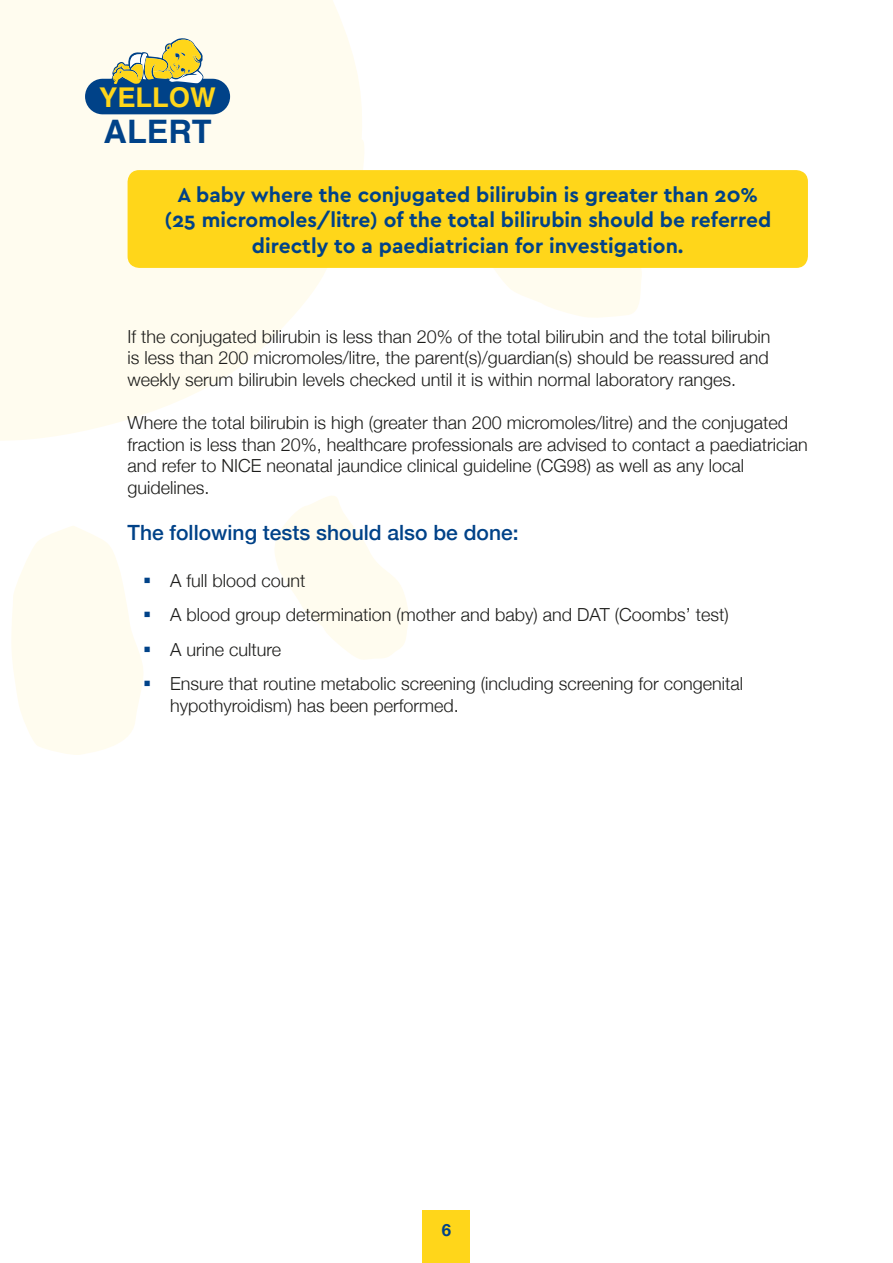
<style>
.page{position:relative;width:893px;height:1263px;background:#fff}
.page>*{position:absolute;margin:0;border:0;box-sizing:border-box;transform-origin:0 0}
.t1{font:700 32.4px "Helvetica";color:#004288}
.t2{font:700 27.3px "Helvetica";color:#ffd61a}
.t3{font:700 21px/25.2px "Cera Basic";color:#004288;text-align:center}
.t4{font:500 21px "Helvetica Neue";color:#004288}
.t5{font:300 18px/21.6px "Helvetica Neue";color:#1d1d1b}
.t6{font:700 16.8px "Helvetica Neue";color:#004288}
.s1{color:#004288}
</style>
<div class="page">
<div style="left:423px;top:1210px;width:47px;height:53px;background:#ffd61a"></div>
<svg style="left:0;top:81px;width:364px;height:360px;fill:#fffcef"></svg>
<svg style="left:494px;top:268px;width:148px;height:50px"></svg>
<svg style="left:275px;top:496px;width:134px;height:164px"></svg>
<svg style="left:11px;top:526px;width:132px;height:229px"></svg>
<div style="left:0;top:0;width:358px;height:274px;background:#fffcef"></div>
<svg style="left:85px;top:38px;width:145px;height:76px"></svg>
<div style="left:128px;top:170px;width:680px;height:98px;background:#ffd61a;border-radius:12px"></div>
<h2 class="t2" style="left:99px;top:75px;width:118px">YELLOW</h2>
<h1 class="t1" style="left:104px;top:106px;width:109px">ALERT</h1>
<p class="t3" style="left:164px;top:183px;width:608px">A baby where the conjugated bilirubin is greater than 20% (25 micromoles/litre) of the total bilirubin should be referred directly to a paediatrician for investigation.</p>
<p class="t5" style="left:128px;top:324px;width:644px;text-align:justify">If the conjugated bilirubin is less than 20% of the total bilirubin and the total bilirubin is less than 200 micromoles/litre, the parent(s)/guardian(s) should be reassured and weekly serum bilirubin levels checked until it is within normal laboratory ranges.</p>
<p class="t5" style="left:128px;top:410px;width:682px">Where the total bilirubin is high (greater than 200 micromoles/litre) and the conjugated fraction is less than 20%, healthcare professionals are advised to contact a paediatrician and refer to NICE neonatal jaundice clinical guideline (CG98) as well as any local guidelines.</p>
<p class="t4" style="left:128px;top:516px;width:393px">The following tests should also be done:</p>
<p class="t5" style="left:143px;top:568px;width:164px"><span class="s1">▪</span> A full blood count</p>
<p class="t5" style="left:143px;top:603px;width:587px"><span class="s1">▪</span> A blood group determination (mother and baby) and DAT (Coombs’ test)</p>
<p class="t5" style="left:143px;top:637px;width:140px"><span class="s1">▪</span> A urine culture</p>
<p class="t5" style="left:170px;top:672px;width:575px;text-indent:-27px"><span class="s1">▪</span> Ensure that routine metabolic screening (including screening for congenital hypothyroidism) has been performed.</p>
<p class="t6" style="left:442px;top:1217px;width:11px">6</p>
</div>
